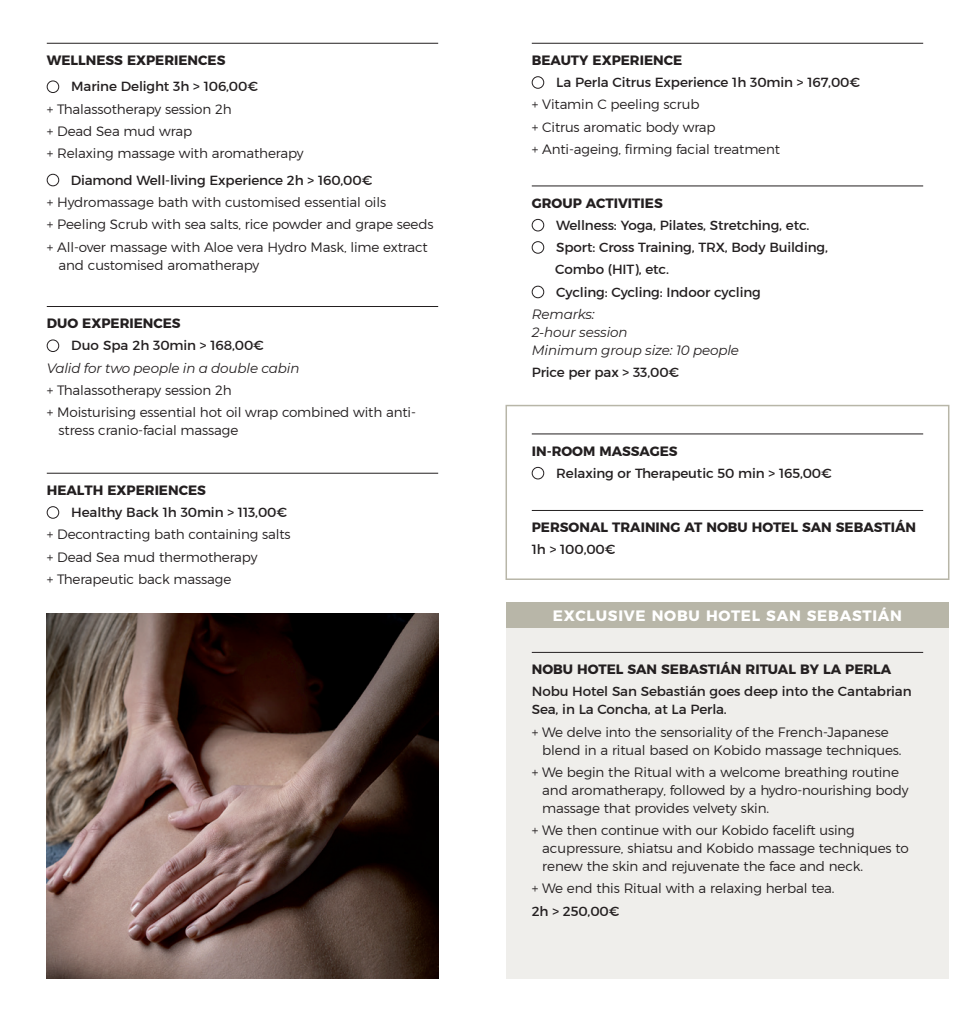
<style>
.page{position:relative;width:970px;height:1021px;background:#fff}
.page>*{position:absolute;margin:0;border:0;box-sizing:border-box;transform-origin:0 0}
.t1{font:700 15px "Montserrat";letter-spacing:.05em;color:#fff}
.t2{font:300 13.5px/22.2px "Montserrat";letter-spacing:-.01em;color:#231f20}
.t3{font:13.5px/22.2px "Montserrat";letter-spacing:-.01em;color:#231f20}
.t4{font:700 13.5px "Montserrat";color:#231f20}
.t5{font:italic 13.5px/18px "Montserrat";letter-spacing:-.01em;color:#231f20}
</style>
<div class="page">
<hr style="left:531px;top:433px;width:392px;height:1px;background:#231f20">
<div style="left:531px;top:467px;width:13px;height:12px;border:1px solid #231f20;border-radius:50%"></div>
<hr style="left:47px;top:43px;width:391px;height:1px;background:#231f20">
<div style="left:47px;top:81px;width:12px;height:12px;border:1px solid #231f20;border-radius:50%"></div>
<div style="left:47px;top:174px;width:12px;height:12px;border:1px solid #231f20;border-radius:50%"></div>
<hr style="left:47px;top:306px;width:391px;height:1px;background:#231f20">
<div style="left:47px;top:339px;width:12px;height:13px;border:1px solid #231f20;border-radius:50%"></div>
<hr style="left:47px;top:473px;width:391px;height:1px;background:#231f20">
<div style="left:47px;top:506px;width:12px;height:12px;border:1px solid #231f20;border-radius:50%"></div>
<hr style="left:531px;top:43px;width:392px;height:1px;background:#231f20">
<div style="left:531px;top:76px;width:13px;height:13px;border:1px solid #231f20;border-radius:50%"></div>
<hr style="left:531px;top:185px;width:392px;height:1px;background:#231f20">
<div style="left:531px;top:219px;width:13px;height:12px;border:1px solid #231f20;border-radius:50%"></div>
<div style="left:531px;top:241px;width:13px;height:12px;border:1px solid #231f20;border-radius:50%"></div>
<div style="left:531px;top:286px;width:13px;height:12px;border:1px solid #231f20;border-radius:50%"></div>
<img style="left:47px;top:613px;width:391px;height:365px">
<div style="left:506px;top:602px;width:442px;height:376px;background:#efeeeb"></div>
<hr style="left:531px;top:652px;width:392px;height:1px;background:#231f20">
<div style="left:506px;top:602px;width:442px;height:25px;background:#b8b6a8"></div>
<div style="left:505px;top:405px;width:444px;height:175px;border:2px solid #b8b6a8"></div>
<hr style="left:531px;top:510px;width:392px;height:1px;background:#231f20">
<p class="t4" style="left:47px;top:49px;width:25px">WELLNESS</p>
<p class="t4" style="left:127px;top:49px;width:29px">EXPERIENCES</p>
<p class="t3" style="left:71px;top:74px;width:188px">Marine Delight 3h &gt; 106,00€</p>
<p class="t2" style="left:47px;top:97px;width:258px">+ Thalassotherapy session 2h<br>+ Dead Sea mud wrap<br>+ Relaxing massage with aromatherapy</p>
<p class="t3" style="left:71px;top:168px;width:303px">Diamond Well-living Experience 2h &gt; 160,00€</p>
<p class="t2" style="left:47px;top:190px;width:388px">+ Hydromassage bath with customised essential oils<br>+ Peeling Scrub with sea salts, rice powder and grape seeds + All-over massage with Aloe vera Hydro Mask, lime extract</p>
<p class="t2" style="left:59px;top:252px;width:202px">and customised aromatherapy</p>
<p class="t4" style="left:47px;top:312px;width:65px">DUO EXPERIENCES</p>
<p class="t3" style="left:71px;top:333px;width:194px">Duo Spa 2h 30min &gt; 168,00€</p>
<p class="t5" style="left:47px;top:358px;width:254px">Valid for two people in a double cabin</p>
<p class="t2" style="left:47px;top:378px;width:371px">+ Thalassotherapy session 2h<br>+ Moisturising essential hot oil wrap combined with anti-</p>
<p class="t2" style="left:59px;top:418px;width:181px">stress cranio-facial massage</p>
<p class="t4" style="left:47px;top:479px;width:21px">HEALTH</p>
<p class="t4" style="left:107px;top:479px;width:29px">EXPERIENCES</p>
<p class="t3" style="left:71px;top:500px;width:217px">Healthy Back 1h 30min &gt; 113,00€</p>
<p class="t2" style="left:47px;top:522px;width:245px">+ Decontracting bath containing salts + Dead Sea mud thermotherapy<br>+ Therapeutic back massage</p>
<p class="t4" style="left:531px;top:49px;width:90px">BEAUTY EXPERIENCE</p>
<p class="t3" style="left:556px;top:70px;width:305px">La Perla Citrus Experience 1h 30min &gt; 167,00€</p>
<p class="t2" style="left:532px;top:92px;width:250px">+ Vitamin C peeling scrub<br>+ Citrus aromatic body wrap<br>+ Anti-ageing, firming facial treatment</p>
<p class="t4" style="left:531px;top:192px;width:132px">GROUP ACTIVITIES</p>
<p class="t3" style="left:555px;top:213px;width:274px">Wellness: Yoga, Pilates, Stretching, etc.<br>Sport: Cross Training, TRX, Body Building, Combo (HIT), etc.<br>Cycling: Cycling: Indoor cycling</p>
<p class="t5" style="left:532px;top:304px;width:209px">Remarks:<br>2-hour session<br>Minimum group size: 10 people</p>
<p class="t3" style="left:532px;top:360px;width:149px">Price per pax &gt; 33,00€</p>
<p class="t4" style="left:531px;top:439px;width:147px">IN-ROOM MASSAGES</p>
<p class="t3" style="left:556px;top:461px;width:277px">Relaxing or Therapeutic 50 min &gt; 165,00€</p>
<p class="t4" style="left:531px;top:516px;width:20px">PERSONAL</p>
<p class="t4" style="left:612px;top:516px;width:10px">TRAININ</p>
<p class="t4" style="left:670px;top:516px;width:102px">G AT NOBU HOTEL</p>
<p class="t4" style="left:802px;top:516px;width:52px">SAN SEBASTI</p>
<p class="t4" style="left:895px;top:516px;width:21px">ÁN</p>
<p class="t3" style="left:531px;top:537px;width:85px">1h &gt; 100,00€</p>
<p class="t1" style="left:553px;top:603px;width:351px">EXCLUSIVE NOBU HOTEL SAN SEBASTIÁN</p>
<p class="t4" style="left:531px;top:658px;width:66px">NOBU HOTEL</p>
<p class="t4" style="left:627px;top:658px;width:52px">SAN SEBASTI</p>
<p class="t4" style="left:720px;top:658px;width:144px">ÁN RITUAL BY LA PERLA</p>
<p class="t3" style="left:531px;top:681px;width:381px;line-height:18px">Nobu Hotel San Sebastián goes deep into the Cantabrian<br>Sea, in La Concha, at La Perla.</p>
<p class="t2" style="left:542px;top:721px;width:361px;line-height:18px;text-indent:-11px">+ We delve into the sensoriality of the French-Japanese blend in a ritual based on Kobido massage techniques.</p>
<p class="t2" style="left:542px;top:761px;width:367px;line-height:18px;text-indent:-11px">+ We begin the Ritual with a welcome breathing routine and aromatherapy, followed by a hydro-nourishing body massage that provides velvety skin.</p>
<p class="t2" style="left:542px;top:820px;width:368px;line-height:18px;text-indent:-11px">+ We then continue with our Kobido facelift using acupressure, shiatsu and Kobido massage techniques to renew the skin and rejuvenate the face and neck.</p>
<p class="t2" style="left:531px;top:876px;width:304px">+ We end this Ritual with a relaxing herbal tea.</p>
<p class="t3" style="left:531px;top:898px;width:89px">2h &gt; 250,00€</p>
</div>
